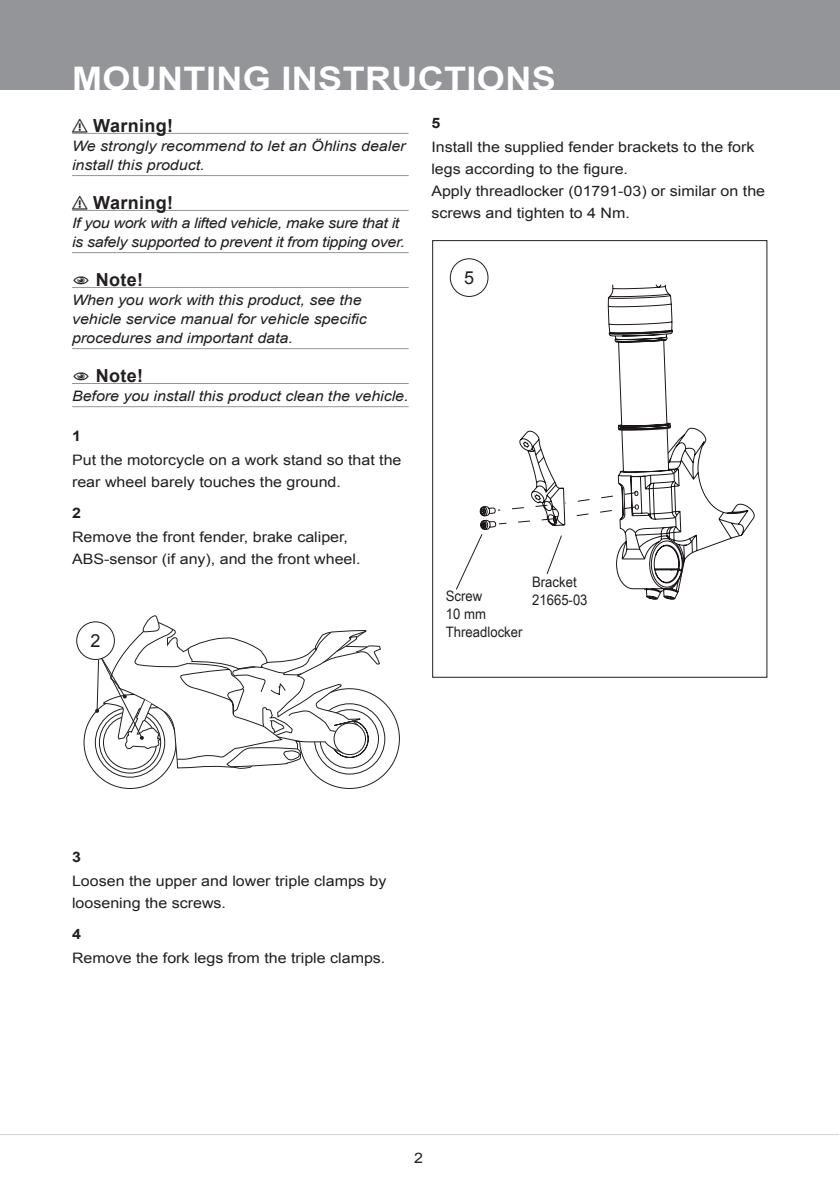
<style>
.page{position:relative;width:840px;height:1191px;background:#fff}
.page>*{position:absolute;margin:0;border:0;box-sizing:border-box;transform-origin:0 0}
._3_Header_Page_heade{font:700 32.4px "Arial";letter-spacing:.01em;color:#fff;scale:1.11 1}
.t1{font:700 18px "Arial";color:#231f20}
._10_Figure_no{font:18px "Arial";color:#231f20}
._6_Body_type{font:14.4px/22px "Arial";color:#231f20;scale:1.11 1}
._9_Body_Type_Italic{font:italic 14.4px/19px "Arial";letter-spacing:-.005em;color:#231f20;scale:1.11 1}
._11_Figure_Text{font:14.4px "Arial Narrow";color:#231f20;scale:1.11 1}
._7_Body_type_StepNo{font:700 14.4px "Arial";color:#231f20;scale:1.11 1}
</style>
<div class="page">
<div style="left:0;top:0;width:839px;height:90px;background:#939598"></div>
<hr style="left:0;top:1134px;width:838px;height:1px;background:#d1d2d4">
<div style="left:432px;top:240px;width:335px;height:438px;border:1px solid #231f20"></div>
<hr style="left:72px;top:133px;width:336px;height:1px;background:#939598">
<hr style="left:72px;top:175px;width:336px;height:1px;background:#939598">
<hr style="left:72px;top:210px;width:336px;height:1px;background:#939598">
<hr style="left:72px;top:252px;width:336px;height:1px;background:#939598">
<hr style="left:72px;top:287px;width:336px;height:1px;background:#939598">
<hr style="left:72px;top:348px;width:336px;height:1px;background:#939598">
<hr style="left:72px;top:383px;width:336px;height:1px;background:#939598">
<hr style="left:72px;top:406px;width:336px;height:1px;background:#939598">
<div style="left:76px;top:621px;width:39px;height:39px;border:1px solid #231f20;border-radius:50%"></div>
<svg style="left:84px;top:615px;width:315px;height:173px"></svg>
<svg style="left:479px;top:506px;width:199px;height:93px"></svg>
<div style="left:449px;top:258px;width:39px;height:39px;border:1px solid #231f20;border-radius:50%"></div>
<svg style="left:456px;top:533px;width:27px;height:57px"></svg>
<svg style="left:497px;top:284px;width:257px;height:309px"></svg>
<p class="_3_Header_Page_heade" style="left:72px;top:57px;width:437px">MOUNTING INSTRUCTIONS</p>
<p class="t1" style="left:72px;top:113px;width:47px">⚠ WARNING!</p>
<p class="_9_Body_Type_Italic" style="left:72px;top:136px;width:302px">We strongly recommend to let an Öhlins dealer install this product.</p>
<p class="t1" style="left:72px;top:190px;width:47px">⚠ WARNING!</p>
<p class="_9_Body_Type_Italic" style="left:72px;top:213px;width:301px">If you work with a lifted vehicle, make sure that it is safely supported to prevent it from tipping over.</p>
<p class="t1" style="left:109px;top:267px;width:36px">NOT E!</p>
<p class="_9_Body_Type_Italic" style="left:72px;top:290px;width:267px">When you work with this product, see the vehicle service manual for vehicle specific procedures and important data.</p>
<p class="t1" style="left:109px;top:363px;width:36px">NOT E!</p>
<p class="_9_Body_Type_Italic" style="left:72px;top:386px;width:304px">Before you install this product clean the vehicle.</p>
<p class="_7_Body_type_StepNo" style="left:431px;top:113px;width:10px">5</p>
<p class="_6_Body_type" style="left:431px;top:136px;width:292px">Install the supplied fender brackets to the fork legs according to the figure.</p>
<p class="_6_Body_type" style="left:431px;top:180px;width:302px">Apply threadlocker (01791-03) or similar on the screws and tighten to 4 Nm.</p>
<p class="_10_Figure_no" style="left:464px;top:266px;width:12px">5</p>
<p class="_7_Body_type_StepNo" style="left:72px;top:426px;width:10px">1</p>
<p class="_6_Body_type" style="left:72px;top:449px;width:298px">Put the motorcycle on a work stand so that the rear wheel barely touches the ground.</p>
<p class="_7_Body_type_StepNo" style="left:72px;top:503px;width:10px">2</p>
<p class="_6_Body_type" style="left:72px;top:526px;width:261px">Remove the front fender, brake caliper,<br>ABS‑sensor (if any), and the front wheel.</p>
<p class="_10_Figure_no" style="left:90px;top:628px;width:12px">2</p>
<p class="_11_Figure_Text" style="left:445px;top:586px;width:34px">Screw</p>
<p class="_11_Figure_Text" style="left:445px;top:604px;width:38px">10 mm</p>
<p class="_11_Figure_Text" style="left:445px;top:622px;width:70px">Threadlocker</p>
<p class="_11_Figure_Text" style="left:532px;top:571px;width:42px">Bracket</p>
<p class="_11_Figure_Text" style="left:532px;top:589px;width:51px">21665-03</p>
<p class="_7_Body_type_StepNo" style="left:72px;top:847px;width:10px">3</p>
<p class="_6_Body_type" style="left:72px;top:870px;width:284px">Loosen the upper and lower triple clamps by loosening the screws.</p>
<p class="_7_Body_type_StepNo" style="left:72px;top:924px;width:10px">4</p>
<p class="_6_Body_type" style="left:72px;top:947px;width:283px">Remove the fork legs from the triple clamps.</p>
<p class="_6_Body_type" style="left:414px;top:1147px;width:10px">2</p>
</div>
